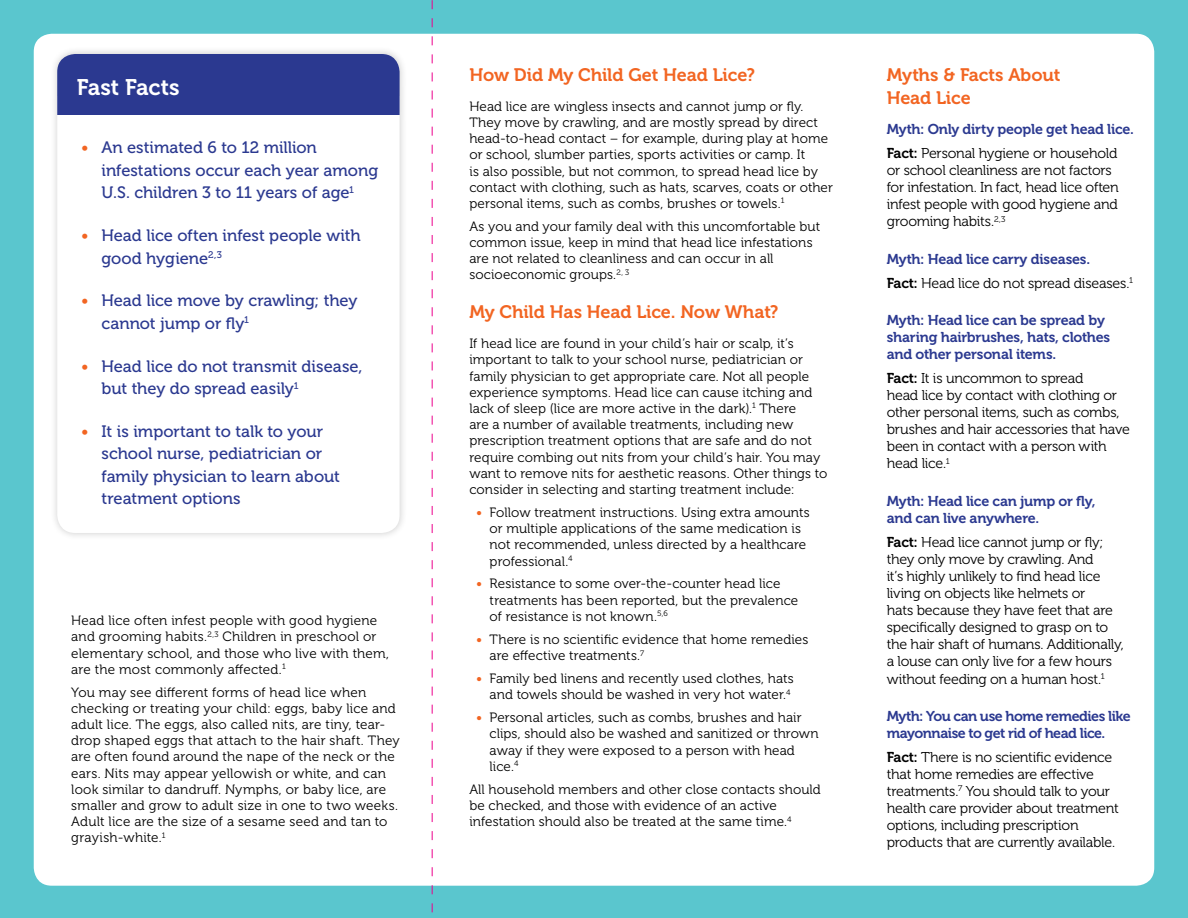
<style>
.page{position:relative;width:1188px;height:918px;background:#5ac6ce}
.page>*{position:absolute;margin:0;border:0;box-sizing:border-box;transform-origin:0 0}
.t1{font:22.5px "Museo 700";letter-spacing:-.005em;color:#fff}
.t2{font:18px/22.5px "Museo 700";letter-spacing:-.005em;color:#f26522}
.t3{font:16.5px/22.5px "Museo 500";letter-spacing:-.005em;color:#2b3990}
.t4{font:14.25px/17.1px "Museo 300";letter-spacing:-.02em;color:#000}
.t5{font:14.25px/17.1px "Museo 700";letter-spacing:-.02em;color:#2b3990}
.t6{font:13.5px/16.2px "Museo 300";letter-spacing:.005em;color:#000}
.s1{color:#f26522}
.s2{font-family:"Museo 500";color:#f26522}
.s3{font-family:"Museo 700"}
</style>
<div class="page">
<div style="left:34px;top:34px;width:1120px;height:852px;background:#fff;border-radius:18px"></div>
<div style="left:49px;top:46px;width:358px;height:495px;background:#000;opacity:.19"></div>
<svg style="left:57px;top:115px;width:343px;height:418px"></svg>
<div style="left:57px;top:54px;width:343px;height:61px;background:#2b3990"></div>
<svg style="left:432px;top:0;width:1px;height:913px"></svg>
<h1 class="t1" style="left:77px;top:74px;width:104px">Fast Facts</h1>
<p class="t3" style="left:102px;top:137px;width:278px;text-indent:-20px"><span class="s1">•</span> An estimated 6 to 12 million infestations occur each year among<br>U.S. children 3 to 11 years of age<sup>1</sup></p>
<p class="t3" style="left:102px;top:224px;width:261px;text-indent:-20px"><span class="s1">•</span> Head lice often infest people with good hygiene<sup>2,3</sup></p>
<p class="t3" style="left:102px;top:290px;width:258px;text-indent:-20px"><span class="s1">•</span> Head lice move by crawling; they cannot jump or fly<sup>1</sup></p>
<p class="t3" style="left:102px;top:355px;width:263px;text-indent:-20px"><span class="s1">•</span> Head lice do not transmit disease, but they do spread easily<sup>1</sup></p>
<p class="t3" style="left:102px;top:420px;width:240px;text-indent:-20px"><span class="s1">•</span> It is important to talk to your school nurse, pediatrician or family physician to learn about treatment options</p>
<p class="t6" style="left:71px;top:613px;width:319px">Head lice often infest people with good hygiene and grooming habits.<sup>2,3</sup> Children in preschool or elementary school, and those who live with them, are the most commonly affected.<sup>1</sup></p>
<p class="t6" style="left:71px;top:684px;width:330px">You may see different forms of head lice when checking or treating your child: eggs, baby lice and adult lice. The eggs, also called nits, are tiny, tear&shy;drop shaped eggs that attach to the hair shaft. They are often found around the nape of the neck or the ears. Nits may appear yellowish or white, and can look similar to dandruff. Nymphs, or baby lice, are smaller and grow to adult size in one to two weeks.<br>Adult lice are the size of a sesame seed and tan to grayish-white.<sup>1</sup></p>
<h2 class="t2" style="left:469px;top:64px;width:287px">How Did My Child Get Head Lice?</h2>
<p class="t6" style="left:469px;top:98px;width:365px">Head lice are wingless insects and cannot jump or fly.<br>They move by crawling, and are mostly spread by direct head-to-head contact – for example, during play at home or school, slumber parties, sports activities or camp. It<br>is also possible, but not common, to spread head lice by contact with clothing, such as hats, scarves, coats or other personal items, such as combs, brushes or towels.<sup>1</sup></p>
<p class="t6" style="left:469px;top:218px;width:352px">As you and your family deal with this uncomfortable but common issue, keep in mind that head lice infestations are not related to cleanliness and can occur in all socioeconomic groups.<sup>2,</sup> <sup>3</sup></p>
<h2 class="t2" style="left:469px;top:301px;width:311px">My Child Has Head Lice. Now What?</h2>
<p class="t6" style="left:469px;top:336px;width:359px">If head lice are found in your child’s hair or scalp, it’s important to talk to your school nurse, pediatrician or family physician to get appropriate care. Not all people experience symptoms. Head lice can cause itching and lack of sleep (lice are more active in the dark).<sup>1</sup> There<br>are a number of available treatments, including new prescription treatment options that are safe and do not require combing out nits from your child’s hair. You may want to remove nits for aesthetic reasons. Other things to consider in selecting and starting treatment include:</p>
<p class="t6" style="left:490px;top:504px;width:322px;text-indent:-14px"><span class="s2">•</span> Follow treatment instructions. Using extra amounts or multiple applications of the same medication is not recommended, unless directed by a healthcare professional.<sup>4</sup></p>
<p class="t6" style="left:490px;top:576px;width:310px;text-indent:-14px"><span class="s2">•</span> Resistance to some over-the-counter head lice treatments has been reported, but the prevalence of resistance is not known.<sup>5,6</sup></p>
<p class="t6" style="left:490px;top:631px;width:320px;text-indent:-14px"><span class="s2">•</span> There is no scientific evidence that home remedies are effective treatments.<sup>7</sup></p>
<p class="t6" style="left:476px;top:670px;width:319px;text-align:right"><span class="s2">•</span> Family bed linens and recently used clothes, hats and towels should be washed in very hot water.<sup>4</sup></p>
<p class="t6" style="left:490px;top:710px;width:331px;text-indent:-14px"><span class="s2">•</span> Personal articles, such as combs, brushes and hair clips, should also be washed and sanitized or thrown away if they were exposed to a person with head lice.<sup>4</sup></p>
<p class="t6" style="left:469px;top:781px;width:353px">All household members and other close contacts should be checked, and those with evidence of an active infestation should also be treated at the same time.<sup>4</sup></p>
<h2 class="t2" style="left:887px;top:64px;width:175px">Myths &amp; Facts About<br>Head Lice</h2>
<p class="t5" style="left:887px;top:121px;width:249px">Myth: Only dirty people get head lice.</p>
<p class="t4" style="left:887px;top:145px;width:234px"><span class="s3">Fact:</span> Personal hygiene or household or school cleanliness are not factors for infestation. In fact, head lice often infest people with good hygiene and grooming habits.<sup>2,3</sup></p>
<p class="t5" style="left:887px;top:250px;width:205px">Myth: Head lice carry diseases.</p>
<p class="t4" style="left:887px;top:274px;width:248px"><span class="s3">Fact:</span> Head lice do not spread diseases.<sup>1</sup></p>
<p class="t5" style="left:887px;top:312px;width:225px">Myth: Head lice can be spread by sharing hairbrushes, hats, clothes and other personal items.</p>
<p class="t4" style="left:887px;top:370px;width:245px"><span class="s3">Fact:</span> It is uncommon to spread<br>head lice by contact with clothing or other personal items, such as combs, brushes and hair accessories that have been in contact with a person with head lice.<sup>1</sup></p>
<p class="t5" style="left:887px;top:493px;width:210px">Myth: Head lice can jump or fly, and can live anywhere.</p>
<p class="t4" style="left:887px;top:534px;width:238px"><span class="s3">Fact:</span> Head lice cannot jump or fly; they only move by crawling. And<br>it’s highly unlikely to find head lice living on objects like helmets or<br>hats because they have feet that are specifically designed to grasp on to the hair shaft of humans. Additionally, a louse can only live for a few hours without feeding on a human host.<sup>1</sup></p>
<p class="t5" style="left:887px;top:708px;width:245px">Myth: You can use home remedies like mayonnaise to get rid of head lice.</p>
<p class="t4" style="left:887px;top:749px;width:234px"><span class="s3">Fact:</span> There is no scientific evidence that home remedies are effective treatments.<sup>7</sup> You should talk to your health care provider about treatment options, including prescription products that are currently available.</p>
</div>
